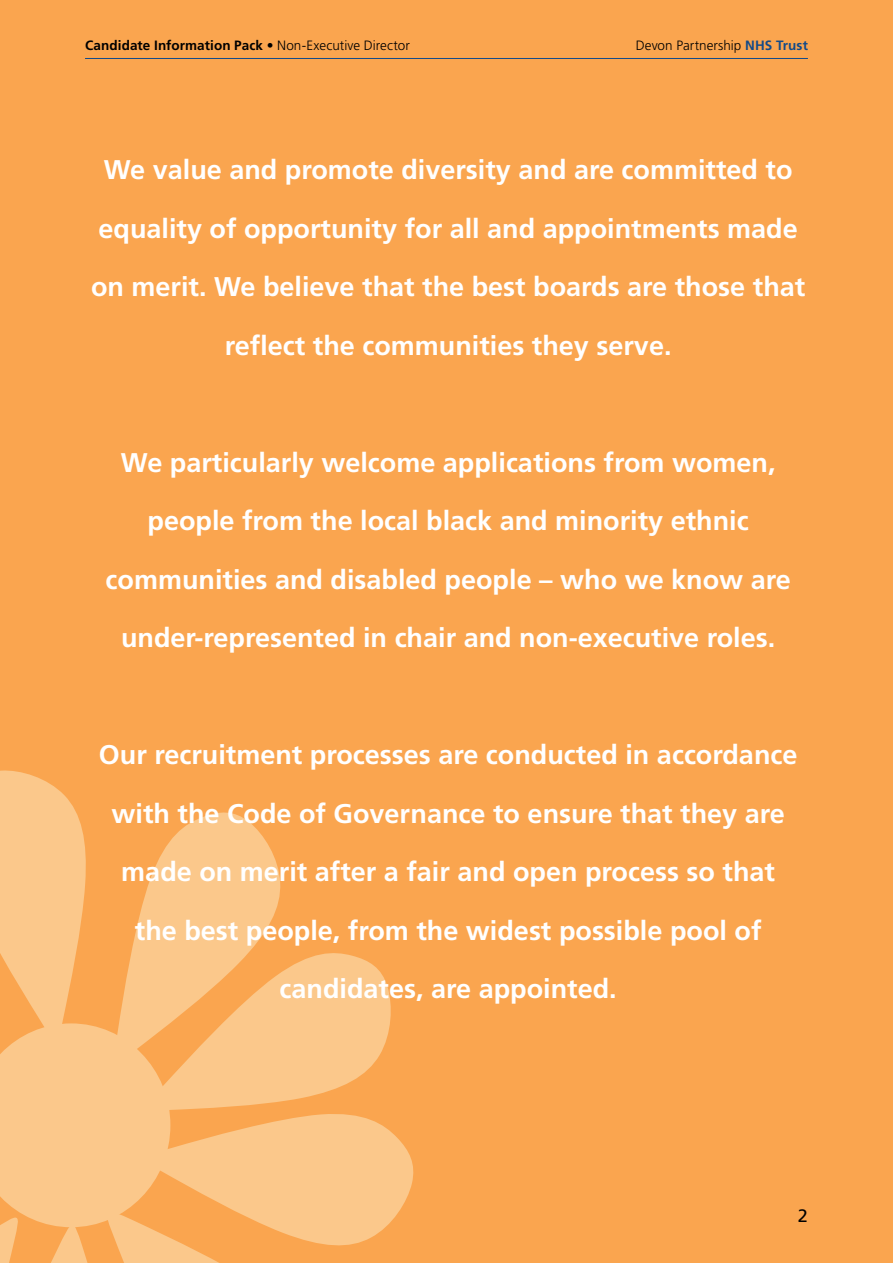
<style>
.page{position:relative;width:893px;height:1263px;background:#faa54f}
.page>*{position:absolute;margin:0;border:0;box-sizing:border-box;transform-origin:0 0}
.t1{font:700 27px/58.5px "Frutiger LT Std";color:#fff;text-align:center}
.t2{font:18px "Frutiger LT Std";color:#000}
.t3{font:700 13.5px "Frutiger LT Std";letter-spacing:.005em;color:#000}
.t4{font:300 13.5px "Frutiger LT Std";color:#000}
.s1{font-weight:300}
.s2{font-weight:700;color:#134a88}
</style>
<div class="page">
<svg style="left:0;top:770px;width:414px;height:493px"></svg>
<hr style="left:85px;top:58px;width:723px;height:1px;background:#134a88">
<p class="t3" style="left:85px;top:37px;width:326px">Candidate Information Pack <span class="s1">• Non-Executive Director</span></p>
<p class="t4" style="left:636px;top:37px;width:174px">Devon Partnership <span class="s2">NHS Trust</span></p>
<p class="t1" style="left:91px;top:141px;width:716px">We value and promote diversity and are committed to equality of opportunity for all and appointments made on merit. We believe that the best boards are those that reflect the communities they serve.</p>
<p class="t1" style="left:106px;top:433px;width:687px">We particularly welcome applications from women, people from the local black and minority ethnic communities and disabled people – who we know are under-represented in chair and non-executive roles.</p>
<p class="t1" style="left:99px;top:726px;width:700px">Our recruitment processes are conducted in accordance with the Code of Governance to ensure that they are made on merit after a fair and open process so that the best people, from the widest possible pool of candidates, are appointed.</p>
<p class="t2" style="left:798px;top:1205px;width:12px">2</p>
</div>
